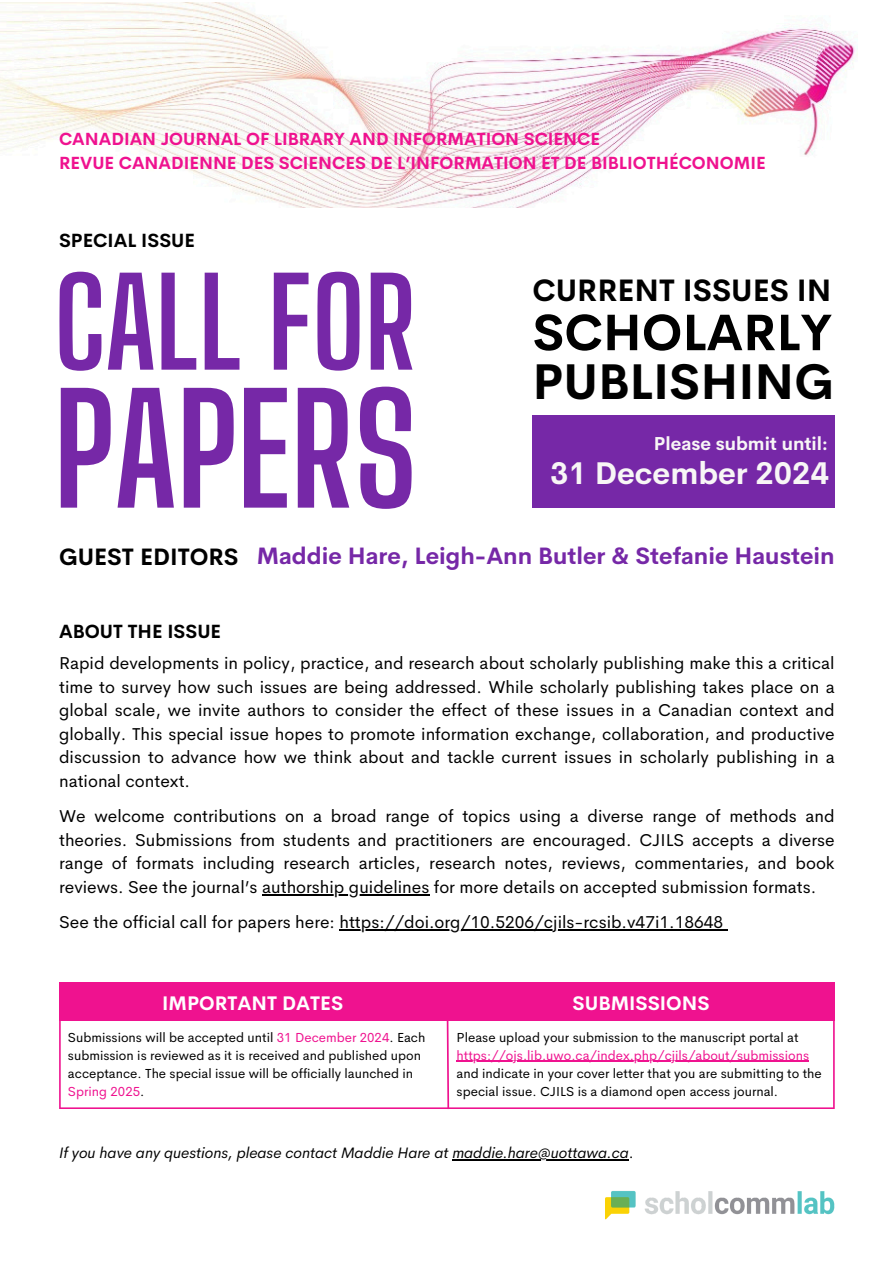
<style>
.page{position:relative;width:893px;height:1263px;background:#fff}
.page>*{position:absolute;margin:0;border:0;box-sizing:border-box;transform-origin:0 0}
.t1{font:700 149.77px "Big Shoulders Display";color:#7628a7}
.t2{font:700 121.27px "Big Shoulders Display";color:#7628a7}
.t3{font:700 50.25px "Cerebri Sans";color:#000}
.t4{font:700 49.12px "Cerebri Sans";color:#000}
.t5{font:700 30.75px "Cerebri Sans";color:#f8f6f6}
.t6{font:700 30.38px "Cerebri Sans";color:#000}
.t7{font:700 23.25px "Cerebri Sans";color:#7628a7}
.t8{font:700 23.25px "Cerebri Sans";color:#000}
.t9{font:700 19.27px "Cerebri Sans";color:#fff}
.t10{font:700 18.75px "Cerebri Sans";color:#000}
.t11{font:700 18.38px "Cerebri Sans";color:#f8f6f6}
.t12{font:17.25px/23.6px "Cerebri Sans";color:#000;text-align:justify}
.t13{font:700 17.25px "Cerebri Sans";color:#ef128f}
.t14{font:italic 15.23px "Cerebri Sans";color:#000}
.t15{font:13.12px/18px "Cerebri Sans";color:#000}
.t16{font:13.12px "Cerebri Sans";color:#ef128f}
.s1{color:#ef128f}
.s2{font-style:normal}
</style>
<div class="page">
<div style="left:532px;top:415px;width:302px;height:93px;background:#7628a7"></div>
<svg style="left:59px;top:1021px;width:775px;height:88px"></svg>
<svg style="left:446px;top:1021px;width:4px;height:89px"></svg>
<img style="left:0;top:2px;width:856px;height:205px">
<div style="left:59px;top:983px;width:775px;height:38px;background:#ef128f"></div>
<img style="left:606px;top:1191px;width:229px;height:28px">
<hr style="left:262px;top:894px;width:167px;height:2px;background:#000">
<hr style="left:339px;top:929px;width:384px;height:1px;background:#000">
<hr style="left:452px;top:1159px;width:177px;height:1px;background:#000">
<hr style="left:456px;top:1061px;width:353px;height:1px;background:#ef128f">
<p class="t13" style="left:59px;top:128px;width:542px">CANADIAN JOURNAL OF LIBRARY AND INFORMATION SCIENCE</p>
<p class="t13" style="left:59px;top:151px;width:708px">REVUE CANADIENNE DES SCIENCES DE L’INFORMATION ET DE BIBLIOTHÉCONOMIE</p>
<p class="t10" style="left:59px;top:228px;width:137px">SPECIAL ISSUE</p>
<h2 class="t2" style="left:54px;top:250px;width:363px">CALL FOR</h2>
<p class="t1" style="left:54px;top:360px;width:366px">PAPERS</p>
<p class="t6" style="left:532px;top:271px;width:300px">CURRENT ISSUES IN</p>
<p class="t3" style="left:532px;top:300px;width:301px">SCHOLARLY</p>
<p class="t4" style="left:532px;top:350px;width:303px">PUBLISHING</p>
<p class="t11" style="left:654px;top:432px;width:175px">Please submit until:</p>
<h1 class="t5" style="left:550px;top:453px;width:280px">31 December 2024</h1>
<h5 class="t8" style="left:59px;top:541px;width:181px">GUEST EDITORS</h5>
<p class="t7" style="left:257px;top:541px;width:579px">Maddie Hare, Leigh-Ann Butler &amp; Stefanie Haustein</p>
<p class="t10" style="left:59px;top:619px;width:163px">ABOUT THE ISSUE</p>
<h4 class="t12" style="left:59px;top:651px;width:777px">Rapid developments in policy, practice, and research about scholarly publishing make this a critical time to survey how such issues are being addressed. While scholarly publishing takes place on a global scale, we invite authors to consider the effect of these issues in a Canadian context and globally. This special issue hopes to promote information exchange, collaboration, and productive discussion to advance how we think about and tackle current issues in scholarly publishing in a national context.</h4>
<h3 class="t12" style="left:59px;top:804px;width:777px">We welcome contributions on a broad range of topics using a diverse range of methods and theories. Submissions from students and practitioners are encouraged. CJILS accepts a diverse range of formats including research articles, research notes, reviews, commentaries, and book reviews. See the journal’s authorship guidelines for more details on accepted submission formats.</h3>
<h3 class="t12" style="left:59px;top:910px;width:665px">See the official call for papers here: https://doi.org/10.5206/cjils-rcsib.v47i1.18648</h3>
<p class="t9" style="left:162px;top:990px;width:182px">IMPORTANT DATES</p>
<h6 class="t15" style="left:68px;top:1028px;width:359px">Submissions will be accepted until <span class="s1">31 December 2024</span>. Each submission is reviewed as it is received and published upon acceptance. The special issue will be officially launched in <span class="s1">Spring 2025</span>.</h6>
<p class="t9" style="left:572px;top:990px;width:139px">SUBMISSIONS</p>
<p class="t15" style="left:456px;top:1028px;width:343px">Please upload your submission to the manuscript portal at</p>
<p class="t16" style="left:456px;top:1046px;width:354px">https://ojs.lib.uwo.ca/index.php/cjils/about/submissions</p>
<p class="t15" style="left:456px;top:1064px;width:367px">and indicate in your cover letter that you are submitting to the special issue. CJILS is a diamond open access journal.</p>
<p class="t14" style="left:59px;top:1143px;width:576px">If you have any questions, please contact Maddie Hare at maddie.hare@uottawa.ca<span class="s2">.</span></p>
</div>
